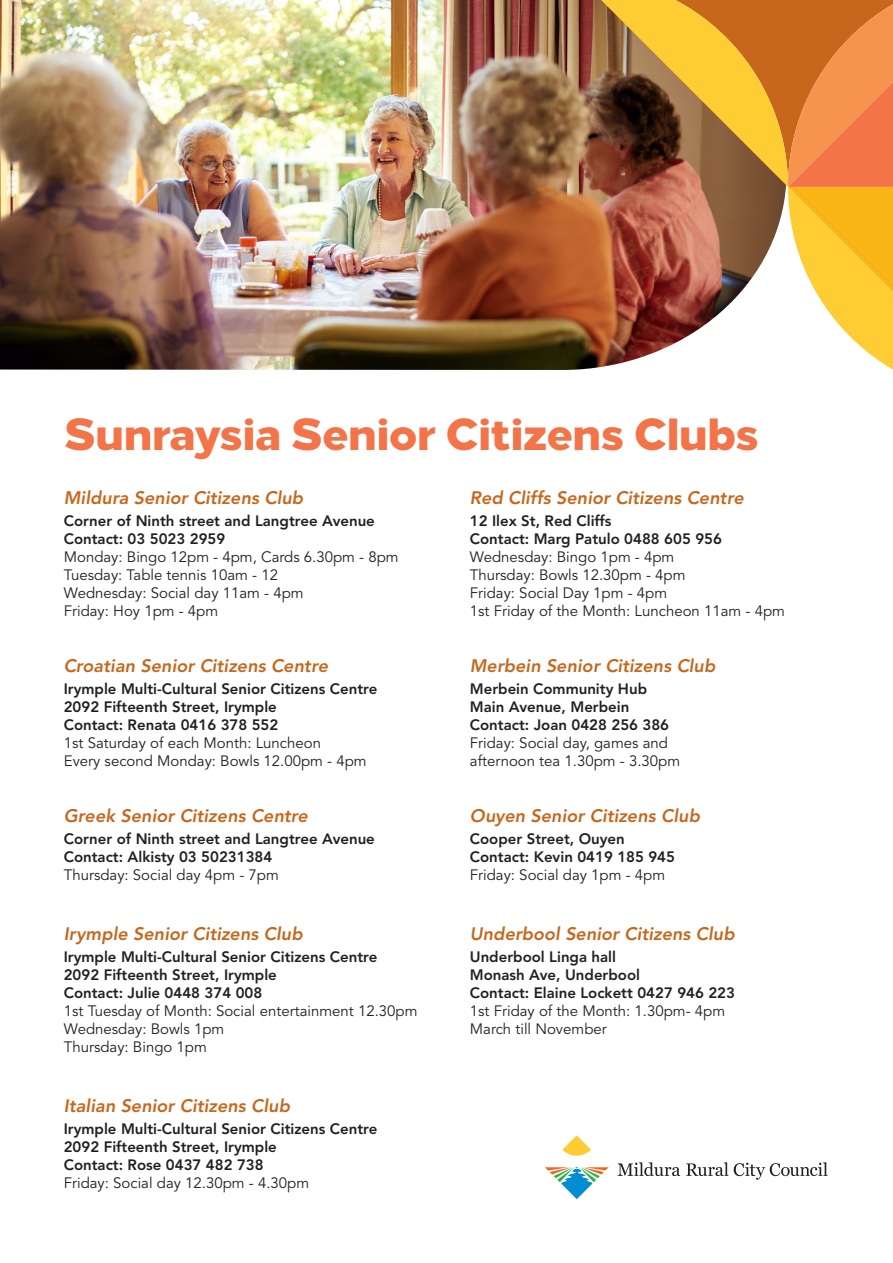
<style>
.page{position:relative;width:893px;height:1263px;background:#fff}
.page>*{position:absolute;margin:0;border:0;box-sizing:border-box;transform-origin:0 0}
.MRCC_Info_Main_Headi{font:800 45px "Loew";letter-spacing:-.015em;color:#f37449}
.MRCC_Info_Sub_Headin{font:italic 800 18px "Avenir LT Std";color:#c6671c}
.t1{font:800 15px "Avenir LT Std";color:#231f20}
.MRCC_Info_Sub_Headin-2{font:15px "Avenir LT Std";color:#231f20}
</style>
<div class="page">
<svg style="left:618px;top:1162px;width:62px;height:14px"></svg>
<svg style="left:686px;top:1162px;width:42px;height:14px"></svg>
<svg style="left:734px;top:1162px;width:94px;height:18px"></svg>
<svg style="left:562px;top:1135px;width:29px;height:21px"></svg>
<svg style="left:545px;top:1167px;width:64px;height:32px"></svg>
<img style="left:0;top:0;width:577px;height:370px">
<img style="left:577px;top:0;width:316px;height:370px">
<p class="MRCC_Info_Main_Headi" style="left:64px;top:396px;width:697px">Sunraysia Senior Citizens Clubs</p>
<p class="MRCC_Info_Sub_Headin" style="left:64px;top:487px;width:241px">Mildura Senior Citizens Club</p>
<p class="t1" style="left:64px;top:512px;width:313px">Corner of Ninth street and Langtree Avenue</p>
<p class="t1" style="left:64px;top:530px;width:163px">Contact: 03 5023 2959</p>
<p class="MRCC_Info_Sub_Headin-2" style="left:64px;top:549px;width:336px">Monday: Bingo 12pm - 4pm, Cards 6.30pm - 8pm</p>
<p class="MRCC_Info_Sub_Headin-2" style="left:64px;top:567px;width:216px">Tuesday: Table tennis 10am - 12</p>
<p class="MRCC_Info_Sub_Headin-2" style="left:64px;top:585px;width:241px">Wednesday: Social day 11am - 4pm</p>
<p class="MRCC_Info_Sub_Headin-2" style="left:64px;top:603px;width:156px">Friday: Hoy 1pm - 4pm</p>
<p class="MRCC_Info_Sub_Headin" style="left:64px;top:655px;width:266px">Croatian Senior Citizens Centre</p>
<p class="t1" style="left:64px;top:680px;width:315px">Irymple Multi-Cultural Senior Citizens Centre</p>
<p class="t1" style="left:64px;top:698px;width:215px">2092 Fifteenth Street, Irymple</p>
<p class="t1" style="left:64px;top:716px;width:216px">Contact: Renata 0416 378 552</p>
<p class="MRCC_Info_Sub_Headin-2" style="left:64px;top:734px;width:259px">1st Saturday of each Month: Luncheon</p>
<p class="MRCC_Info_Sub_Headin-2" style="left:64px;top:752px;width:304px">Every second Monday: Bowls 12.00pm - 4pm</p>
<p class="MRCC_Info_Sub_Headin" style="left:64px;top:805px;width:246px">Greek Senior Citizens Centre</p>
<p class="t1" style="left:64px;top:830px;width:313px">Corner of Ninth street and Langtree Avenue</p>
<p class="t1" style="left:64px;top:848px;width:210px">Contact: Alkisty 03 50231384</p>
<p class="MRCC_Info_Sub_Headin-2" style="left:64px;top:866px;width:217px">Thursday: Social day 4pm - 7pm</p>
<p class="MRCC_Info_Sub_Headin" style="left:64px;top:923px;width:240px">Irymple Senior Citizens Club</p>
<p class="t1" style="left:64px;top:948px;width:315px">Irymple Multi-Cultural Senior Citizens Centre</p>
<p class="t1" style="left:64px;top:966px;width:215px">2092 Fifteenth Street, Irymple</p>
<p class="t1" style="left:64px;top:984px;width:200px">Contact: Julie 0448 374 008</p>
<p class="MRCC_Info_Sub_Headin-2" style="left:64px;top:1002px;width:355px">1st Tuesday of Month: Social entertainment 12.30pm</p>
<p class="MRCC_Info_Sub_Headin-2" style="left:64px;top:1020px;width:162px">Wednesday: Bowls 1pm</p>
<p class="MRCC_Info_Sub_Headin-2" style="left:64px;top:1038px;width:145px">Thursday: Bingo 1pm</p>
<p class="MRCC_Info_Sub_Headin" style="left:64px;top:1095px;width:228px">Italian Senior Citizens Club</p>
<p class="t1" style="left:64px;top:1120px;width:315px">Irymple Multi-Cultural Senior Citizens Centre</p>
<p class="t1" style="left:64px;top:1138px;width:215px">2092 Fifteenth Street, Irymple</p>
<p class="t1" style="left:64px;top:1156px;width:201px">Contact: Rose 0437 482 738</p>
<p class="MRCC_Info_Sub_Headin-2" style="left:64px;top:1174px;width:247px">Friday: Social day 12.30pm - 4.30pm</p>
<p class="MRCC_Info_Sub_Headin" style="left:470px;top:487px;width:275px">Red Cliffs Senior Citizens Centre</p>
<p class="t1" style="left:470px;top:512px;width:143px">12 Ilex St, Red Cliffs</p>
<p class="t1" style="left:470px;top:530px;width:254px">Contact: Marg Patulo 0488 605 956</p>
<p class="MRCC_Info_Sub_Headin-2" style="left:470px;top:549px;width:206px">Wednesday: Bingo 1pm - 4pm</p>
<p class="MRCC_Info_Sub_Headin-2" style="left:470px;top:567px;width:217px">Thursday: Bowls 12.30pm - 4pm</p>
<p class="MRCC_Info_Sub_Headin-2" style="left:470px;top:585px;width:199px">Friday: Social Day 1pm - 4pm</p>
<p class="MRCC_Info_Sub_Headin-2" style="left:470px;top:603px;width:317px">1st Friday of the Month: Luncheon 11am - 4pm</p>
<p class="MRCC_Info_Sub_Headin" style="left:470px;top:655px;width:247px">Merbein Senior Citizens Club</p>
<p class="t1" style="left:470px;top:680px;width:179px">Merbein Community Hub</p>
<p class="t1" style="left:470px;top:698px;width:161px">Main Avenue, Merbein</p>
<p class="t1" style="left:470px;top:716px;width:201px">Contact: Joan 0428 256 386</p>
<p class="MRCC_Info_Sub_Headin-2" style="left:470px;top:734px;width:200px">Friday: Social day, games and</p>
<p class="MRCC_Info_Sub_Headin-2" style="left:470px;top:752px;width:212px">afternoon tea 1.30pm - 3.30pm</p>
<p class="MRCC_Info_Sub_Headin" style="left:470px;top:805px;width:232px">Ouyen Senior Citizens Club</p>
<p class="t1" style="left:470px;top:830px;width:156px">Cooper Street, Ouyen</p>
<p class="t1" style="left:470px;top:848px;width:207px">Contact: Kevin 0419 185 945</p>
<p class="MRCC_Info_Sub_Headin-2" style="left:470px;top:866px;width:197px">Friday: Social day 1pm - 4pm</p>
<p class="MRCC_Info_Sub_Headin" style="left:470px;top:923px;width:266px">Underbool Senior Citizens Club</p>
<p class="t1" style="left:470px;top:948px;width:148px">Underbool Linga hall</p>
<p class="t1" style="left:470px;top:966px;width:172px">Monash Ave, Underbool</p>
<p class="t1" style="left:470px;top:984px;width:267px">Contact: Elaine Lockett 0427 946 223</p>
<p class="MRCC_Info_Sub_Headin-2" style="left:470px;top:1002px;width:257px">1st Friday of the Month: 1.30pm- 4pm</p>
<p class="MRCC_Info_Sub_Headin-2" style="left:470px;top:1020px;width:138px">March till November</p>
</div>
